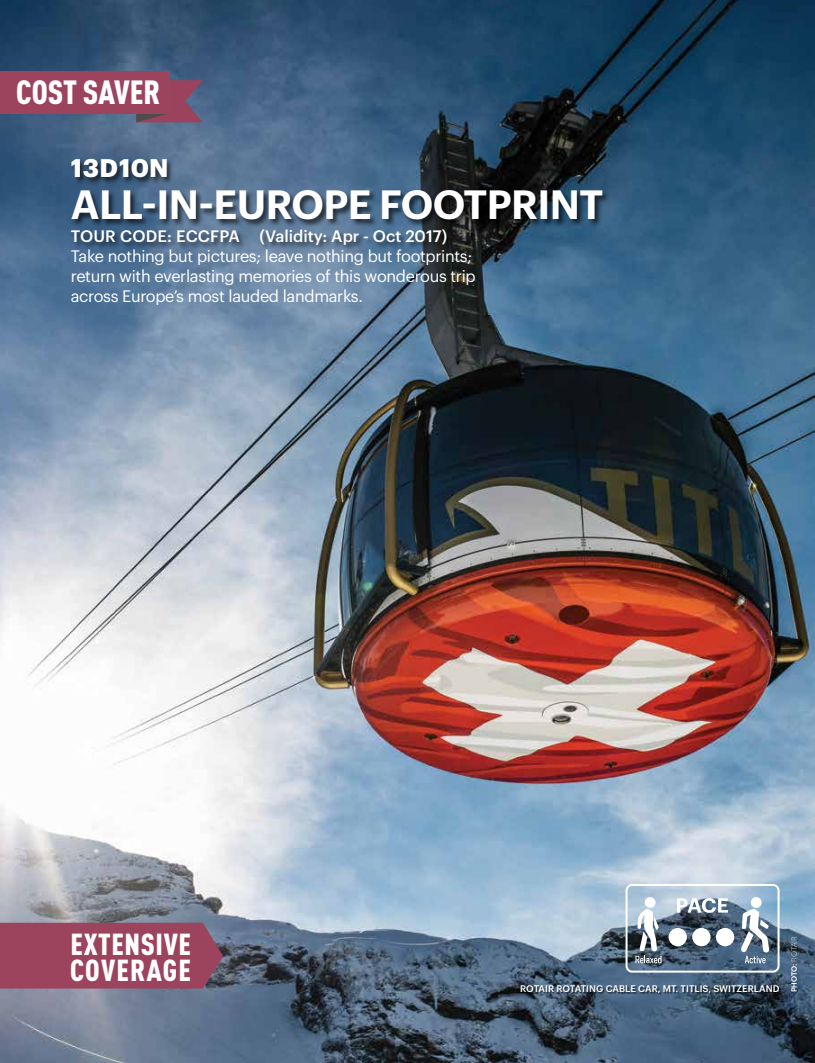
<style>
.page{position:relative;width:815px;height:1063px;background:#fff}
.page>*{position:absolute;margin:0;border:0;box-sizing:border-box;transform-origin:0 0}
.t1{font:600 40px "Graphik";letter-spacing:-.015em;color:#fff}
.t2{font:900 33.12px "DIN Cond";color:#fff}
.t3{font:900 30px/26px "DIN Cond";letter-spacing:.02em;color:#fff}
.t4{font:700 25px "Graphik";letter-spacing:.01em;color:#fff}
.t5{font:16.25px/20px "Graphik";letter-spacing:-.02em;color:#fff}
.t6{font:500 16.25px "Graphik";color:#fff}
.t7{font:500 9.38px "Graphik";letter-spacing:.005em;color:#fff}
.t8{font:7.5px "Museo Sans 700";letter-spacing:-.015em;color:#fff}
.s1{font-family:"Museo Sans 100"}
</style>
<div class="page">
<img style="left:0;top:0;width:815px;height:1063px">
<div style="left:521px;top:985px;width:260px;height:11px;background:#000;opacity:.75"></div>
<div style="left:0;top:923px;width:223px;height:66px;background:#9c435d"></div>
<div style="left:70px;top:158px;width:540px;height:94px;background:#000;opacity:.65"></div>
<div style="left:751px;top:897px;width:11px;height:11px;background:#fff;border-radius:50%"></div>
<div style="left:645px;top:897px;width:11px;height:11px;background:#fff;border-radius:50%"></div>
<svg style="left:677px;top:898px;width:51px;height:15px"></svg>
<svg style="left:635px;top:909px;width:27px;height:54px"></svg>
<svg style="left:741px;top:909px;width:28px;height:54px"></svg>
<div style="left:669px;top:928px;width:18px;height:18px;background:#fff;border-radius:50%"></div>
<div style="left:692px;top:928px;width:19px;height:18px;background:#fff;border-radius:50%"></div>
<div style="left:716px;top:928px;width:18px;height:18px;background:#fff;border-radius:50%"></div>
<div style="left:626px;top:884px;width:154px;height:89px;border:2px solid #fff;border-radius:6px"></div>
<svg style="left:136px;top:80px;width:67px;height:42px"></svg>
<div style="left:0;top:71px;width:170px;height:42px;background:#9c435d"></div>
<svg style="left:814px;top:641px;width:1px;height:28px"></svg>
<h2 class="t2" style="left:16px;top:71px;width:145px">COST SAVER</h2>
<h3 class="t4" style="left:71px;top:148px;width:99px">13D10N</h3>
<h1 class="t1" style="left:71px;top:174px;width:534px">ALL-IN-EUROPE FOOTPRINT</h1>
<p class="t6" style="left:71px;top:224px;width:378px">TOUR CODE: ECCFPA (Validity: Apr - Oct 2017)</p>
<p class="t5" style="left:71px;top:245px;width:406px">Take nothing but pictures; leave nothing but footprints; return with everlasting memories of this wonderous trip across Europe’s most lauded landmarks.</p>
<h3 class="t3" style="left:70px;top:930px;width:122px">EXTENSIVE<br>COVERAGE</h3>
<p class="t7" style="left:520px;top:982px;width:261px">ROTAIR ROTATING CABLE CAR, MT. TITLIS, SWITZERLAND</p>
<p class="t8" style="left:790px;top:992px;width:57px;rotate:-90deg">PHOTO: <span class="s1">ROTAIR</span></p>
</div>
